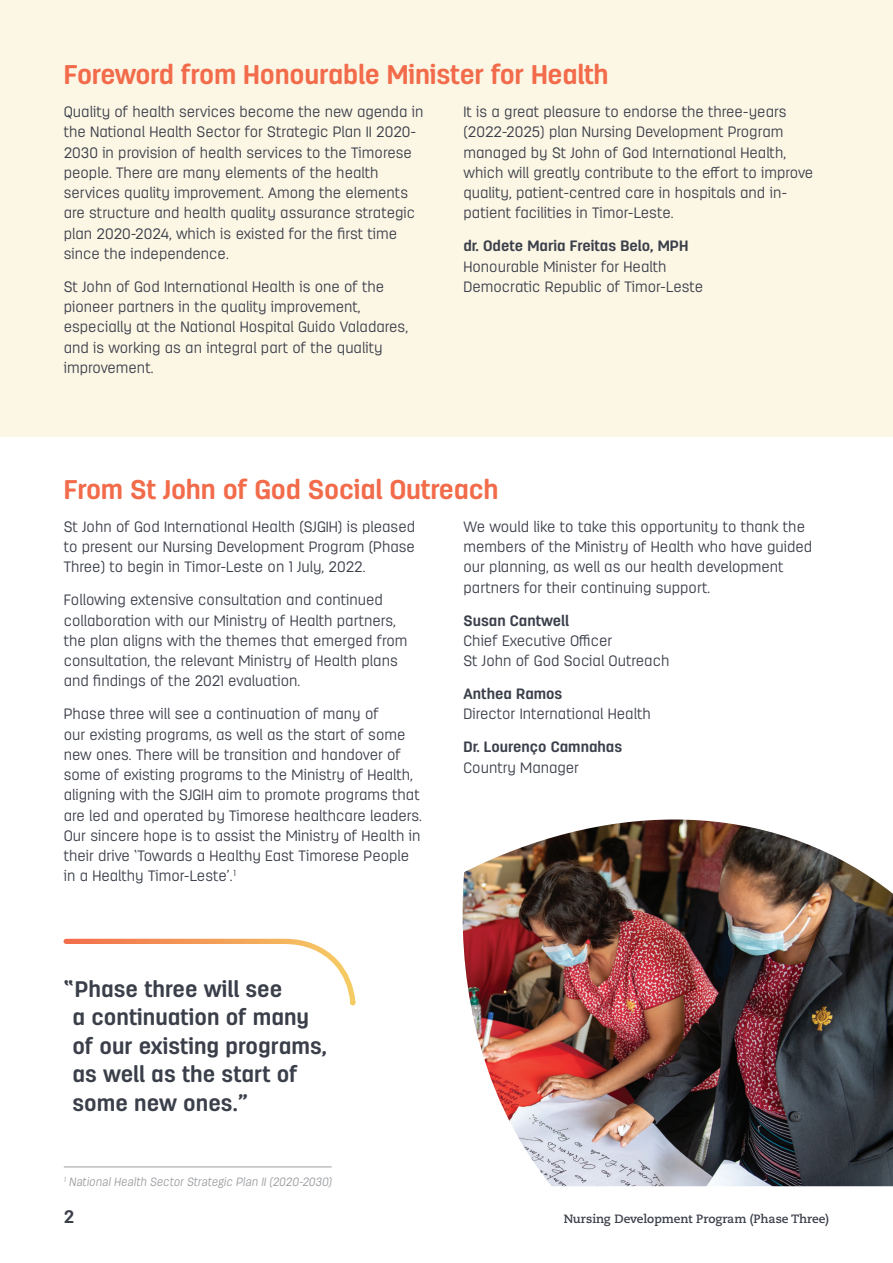
<style>
.page{position:relative;width:893px;height:1263px;background:#fff}
.page>*{position:absolute;margin:0;border:0;box-sizing:border-box;transform-origin:0 0}
.H3_-_Peach{font:700 27px "Antartida Rounded";letter-spacing:-.01em;color:#f26b4a}
.t1{font:700 22.5px/28.5px "Antartida Rounded";color:#3b3f4a}
.t2{font:700 18px "Antartida Rounded";color:#3b3f4a}
.Body_Copy_-_white{font:300 15px/20.2px "Antartida Rounded";color:#3b3f4a}
.Body_Copy_-_white-2{font:700 15px/20.2px "Antartida Rounded";color:#3b3f4a}
.Body_Copy_-_white-3{font:italic 300 12px "Antartida Rounded";color:#9d9fa2}
.t3{font:700 12px "Caecilia LT Pro 75";color:#3b3f4a}
.s1{font-weight:700}
.s2{font-weight:300}
</style>
<div class="page">
<div style="left:0;top:0;width:893px;height:436px;background:#fcf6e5"></div>
<img style="left:462px;top:819px;width:431px;height:367px">
<hr style="left:64px;top:1167px;width:268px;height:1px;background:#9d9fa2">
<svg style="left:63px;top:938px;width:293px;height:68px"></svg>
<p class="H3_-_Peach" style="left:64px;top:59px;width:546px">Foreword from Honourable Minister for Health</p>
<p class="Body_Copy_-_white" style="left:64px;top:102px;width:361px">Quality of health services become the new agenda in the National Health Sector for Strategic Plan II 2020- 2030 in provision of health services to the Timorese people. There are many elements of the health services quality improvement. Among the elements are structure and health quality assurance strategic plan 2020-2024, which is existed for the first time since the independence.</p>
<p class="Body_Copy_-_white" style="left:64px;top:277px;width:346px">St John of God International Health is one of the pioneer partners in the quality improvement, especially at the National Hospital Guido Valadares, and is working as an integral part of the quality improvement.</p>
<p class="Body_Copy_-_white" style="left:463px;top:102px;width:351px">It is a great pleasure to endorse the three-years (2022-2025) plan Nursing Development Program managed by St John of God International Health, which will greatly contribute to the effort to improve quality, patient-centred care in hospitals and in&shy;patient facilities in Timor-Leste.</p>
<p class="Body_Copy_-_white" style="left:463px;top:236px;width:241px"><span class="s1">dr. Odete Maria Freitas Belo, MPH<br></span>Honourable Minister for Health<br>Democratic Republic of Timor-Leste</p>
<p class="H3_-_Peach" style="left:64px;top:474px;width:436px">From St John of God Social Outreach</p>
<p class="Body_Copy_-_white" style="left:64px;top:517px;width:353px;text-align:justify">St John of God International Health (SJGIH) is pleased to present our Nursing Development Program (Phase Three) to begin in Timor-Leste on 1 July, 2022.</p>
<p class="Body_Copy_-_white" style="left:64px;top:590px;width:345px">Following extensive consultation and continued collaboration with our Ministry of Health partners, the plan aligns with the themes that emerged from consultation, the relevant Ministry of Health plans and findings of the 2021 evaluation.</p>
<p class="Body_Copy_-_white" style="left:64px;top:704px;width:360px">Phase three will see a continuation of many of<br>our existing programs, as well as the start of some new ones. There will be transition and handover of some of existing programs to the Ministry of Health, aligning with the SJGIH aim to promote programs that are led and operated by Timorese healthcare leaders.<br>Our sincere hope is to assist the Ministry of Health in their drive ‘Towards a Healthy East Timorese People in a Healthy Timor-Leste’.<sup>1</sup></p>
<p class="Body_Copy_-_white" style="left:463px;top:517px;width:350px">We would like to take this opportunity to thank the members of the Ministry of Health who have guided our planning, as well as our health development partners for their continuing support.</p>
<p class="Body_Copy_-_white" style="left:463px;top:610px;width:207px"><span class="s1">Susan Cantwell<br></span>Chief Executive Officer<br>St John of God Social Outreach</p>
<p class="Body_Copy_-_white" style="left:463px;top:684px;width:189px"><span class="s1">Anthea Ramos<br></span>Director International Health</p>
<p class="Body_Copy_-_white-2" style="left:463px;top:737px;width:160px">Dr. Lourenço Camnahas<br><span class="s2">Country Manager</span></p>
<p class="t1" style="left:72px;top:975px;width:256px;text-indent:-9px">“Phase three will see<br>a continuation of many of our existing programs, as well as the start of some new ones.”</p>
<p class="Body_Copy_-_white-3" style="left:64px;top:1175px;width:269px"><sup>1</sup> National Health Sector Strategic Plan II (2020-2030)</p>
<p class="t2" style="left:64px;top:1206px;width:12px">2</p>
<p class="t3" style="left:564px;top:1210px;width:267px">Nursing Development Program (Phase Three)</p>
</div>
